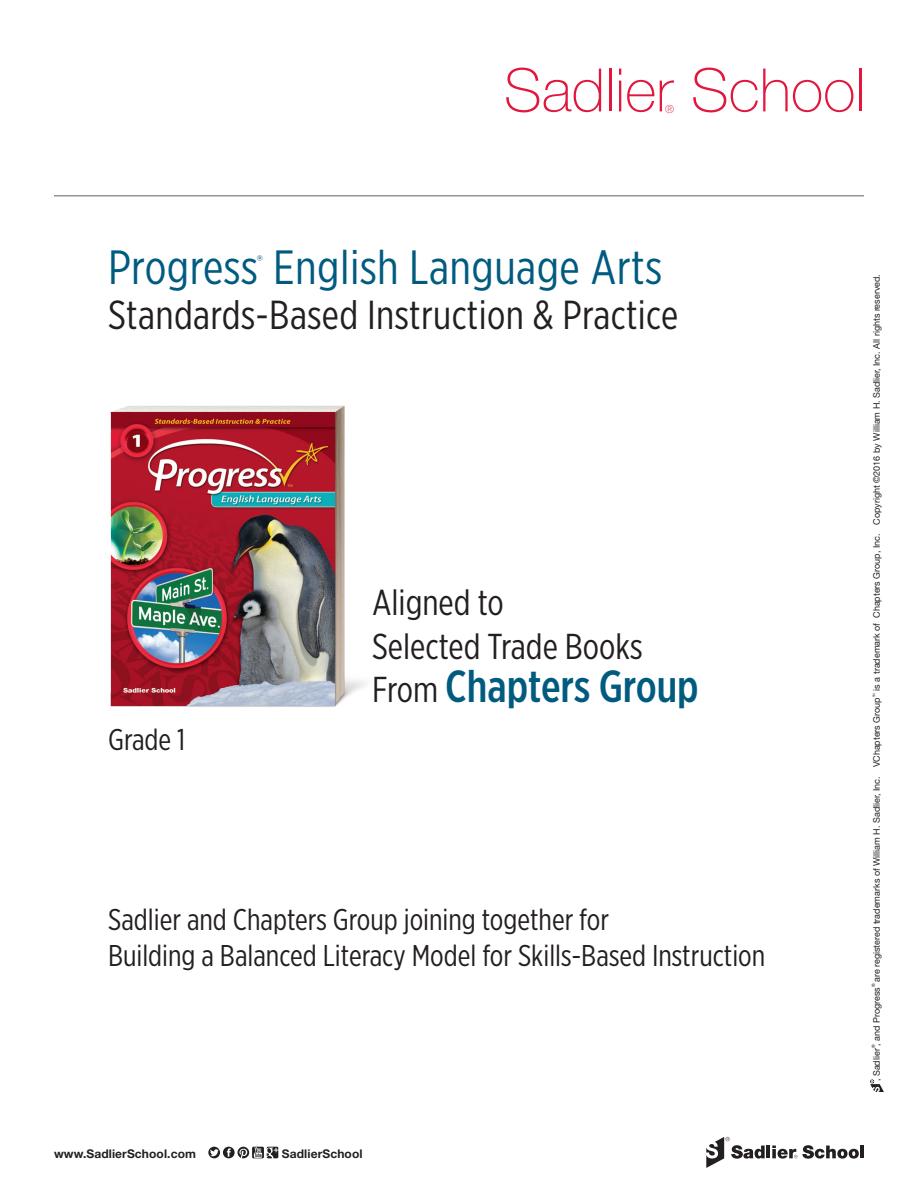
<style>
.page{position:relative;width:918px;height:1188px;background:#fff}
.page>*{position:absolute;margin:0;border:0;box-sizing:border-box;transform-origin:0 0}
.t1{font:100 60px "Helvetica Neue";color:#e2173d}
.Program_Name{font:48px "Gotham X Narrow";letter-spacing:.01em;color:#005b7f}
.t2{font:500 45px "Gotham X Narrow";color:#005b7f}
.Program_Name-2{font:40.5px "Gotham X Narrow";letter-spacing:.01em;color:#231f20}
.t3{font:36px "Gotham X Narrow";color:#231f20}
.t4{font:30px "Gotham X Narrow";color:#231f20}
.Program_Name-3{font:15px "Gotham";color:#005b7f}
.Sadlier_Footer{font:700 12px "Helvetica Neue";letter-spacing:.01em;color:#231f20}
.t5{font:100 11.25px "Helvetica Neue";color:#e2173d}
.Sadlier_copyright{font:9px "Helvetica Neue";color:#231f20}
.Sadlier_copyright-2{font:4.5px "Helvetica Neue";color:#231f20}
.Sadlier_copyright-3{font:3px "Helvetica Neue";color:#231f20}
.s1{font-weight:400;font-size:36px;color:#231f20}
</style>
<div class="page">
<img style="left:110px;top:405px;width:256px;height:302px">
<svg style="left:208px;top:1147px;width:70px;height:11px"></svg>
<hr style="left:860px;top:1146px;width:4px;height:12px;background:#231f20">
<svg style="left:706px;top:1137px;width:153px;height:31px"></svg>
<svg style="left:870px;top:1080px;width:14px;height:12px"></svg>
<hr style="left:54px;top:195px;width:810px;height:1px;background:#939598">
<p class="t1" style="left:504px;top:57px;width:363px">Sadlier School</p>
<p class="t5" style="left:665px;top:103px;width:10px">®</p>
<p class="Program_Name" style="left:108px;top:239px;width:556px">Progress English Language Arts</p>
<p class="Program_Name-3" style="left:257px;top:251px;width:8px">®</p>
<p class="Program_Name-2" style="left:108px;top:291px;width:572px">Standards-Based Instruction &amp; Practice</p>
<p class="t4" style="left:108px;top:722px;width:79px">Grade 1</p>
<p class="t3" style="left:372px;top:581px;width:133px">Aligned to</p>
<p class="t3" style="left:372px;top:625px;width:272px">Selected Trade Books</p>
<p class="t2" style="left:372px;top:659px;width:328px"><span class="s1">From</span> Chapters Group</p>
<p class="t4" style="left:108px;top:902px;width:503px">Sadlier and Chapters Group joining together for</p>
<p class="t4" style="left:108px;top:938px;width:659px">Building a Balanced Literacy Model for Skills-Based Instruction</p>
<p class="Sadlier_Footer" style="left:54px;top:1147px;width:144px">www.SadlierSchool.com</p>
<p class="Sadlier_Footer" style="left:282px;top:1147px;width:82px">SadlierSchool</p>
<p class="Sadlier_copyright" style="left:870px;top:691px;width:418px;rotate:-90deg">is a trademark of Chapters Group, Inc. Copyright ©2016 by William H. Sadlier, Inc. All rights reserved.</p>
<p class="Sadlier_copyright-3" style="left:872px;top:697px;width:6px;rotate:-90deg">TM</p>
<p class="Sadlier_copyright" style="left:870px;top:982px;width:286px;rotate:-90deg">are registered trademarks of William H. Sadlier, Inc. VChapters Group</p>
<p class="Sadlier_copyright-2" style="left:870px;top:987px;width:5px;rotate:-90deg">®</p>
<p class="Sadlier_copyright" style="left:870px;top:1081px;width:96px;rotate:-90deg">, Sadlier , and Progress</p>
<p class="Sadlier_copyright-2" style="left:870px;top:1048px;width:5px;rotate:-90deg">®</p>
</div>
